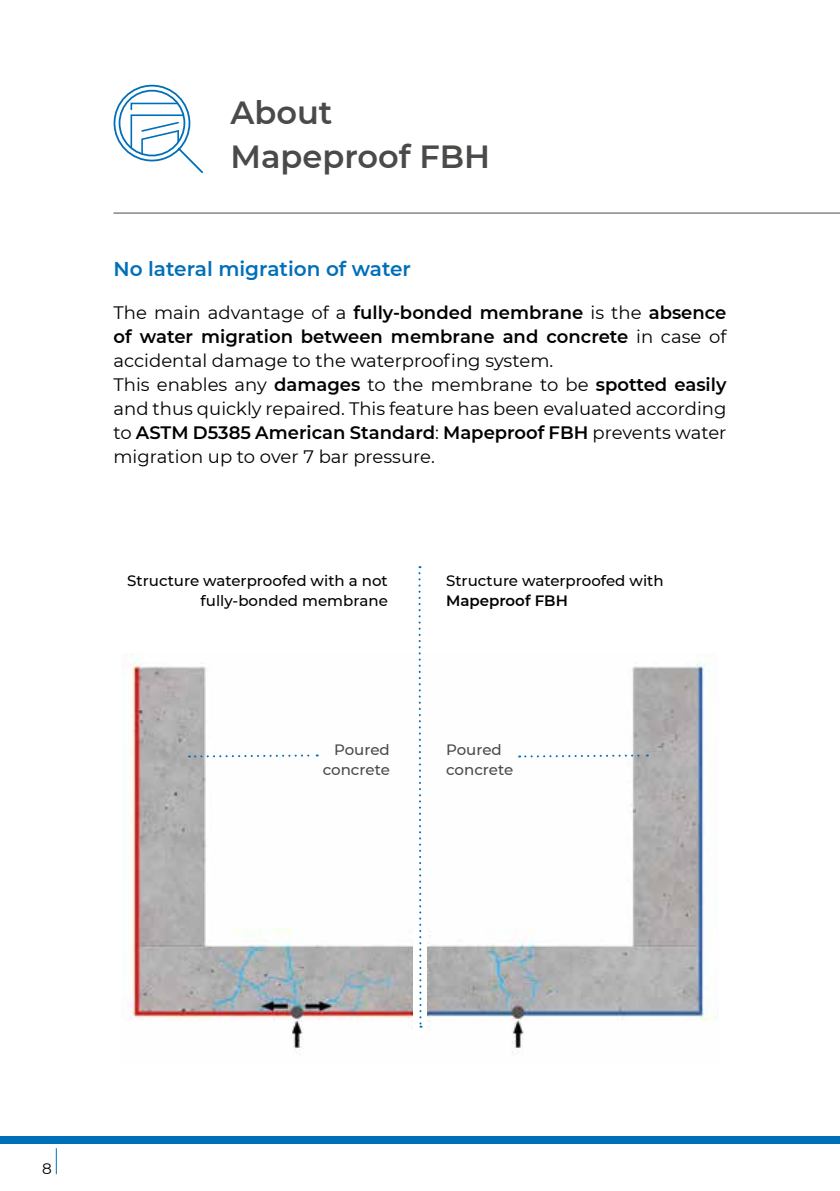
<style>
.page{position:relative;width:840px;height:1191px;background:#fff}
.page>*{position:absolute;margin:0;border:0;box-sizing:border-box;transform-origin:0 0}
.t1{font:600 32px/43.8px "Montserrat";color:#4a4a49}
.t2{font:600 20px "Montserrat";color:#006fb9}
.t3{font:18px/24px "Montserrat";color:#000}
.t4{font:15.2px "Montserrat";color:#000}
.t5{font:500 15px/20px "Montserrat";color:#000;text-align:right}
.t6{font:500 15px/20px "Montserrat";color:#4a4a49}
.t7{font:600 15px "Montserrat";color:#000}
.s1{font-weight:600}
</style>
<div class="page">
<div style="left:0;top:1135px;width:839px;height:8px;background:#006fb9"></div>
<svg style="left:56px;top:1148px;width:1px;height:26px"></svg>
<img style="left:122px;top:653px;width:595px;height:400px">
<div style="left:413px;top:924px;width:14px;height:111px;background:#fff"></div>
<hr style="left:113px;top:213px;width:726px;height:1px;background:#4a4a49">
<svg style="left:113px;top:84px;width:90px;height:90px"></svg>
<div style="left:119px;top:90px;width:66px;height:66px;border:2px solid #006fb9;border-radius:50%"></div>
<svg style="left:417px;top:566px;width:5px;height:461px"></svg>
<svg style="left:519px;top:753px;width:128px;height:5px"></svg>
<svg style="left:189px;top:753px;width:128px;height:5px"></svg>
<h1 class="t1" style="left:230px;top:90px;width:261px">About<br>Mapeproof FBH</h1>
<p class="t2" style="left:113px;top:255px;width:299px">No lateral migration of water</p>
<p class="t3" style="left:113px;top:300px;width:614px">The main advantage of a <span class="s1">fully-bonded membrane</span> is the <span class="s1">absence of water migration between membrane and concrete</span> in case of accidental damage to the waterproofing system.<br>This enables any <span class="s1">damages</span> to the membrane to be <span class="s1">spotted easily </span>and thus quickly repaired. This feature has been evaluated according to <span class="s1">ASTM D5385 American Standard</span>: <span class="s1">Mapeproof FBH</span> prevents water migration up to over 7 bar pressure.</p>
<p class="t5" style="left:127px;top:570px;width:262px">Structure waterproofed with a not fully-bonded membrane</p>
<p class="t5" style="left:446px;top:570px;width:219px">Structure waterproofed with</p>
<p class="t7" style="left:446px;top:590px;width:123px">Mapeproof FBH</p>
<p class="t6" style="left:322px;top:739px;width:69px;text-align:right">Poured concrete</p>
<p class="t6" style="left:446px;top:739px;width:69px">Poured concrete</p>
<p class="t4" style="left:42px;top:1158px;width:11px">8</p>
</div>
